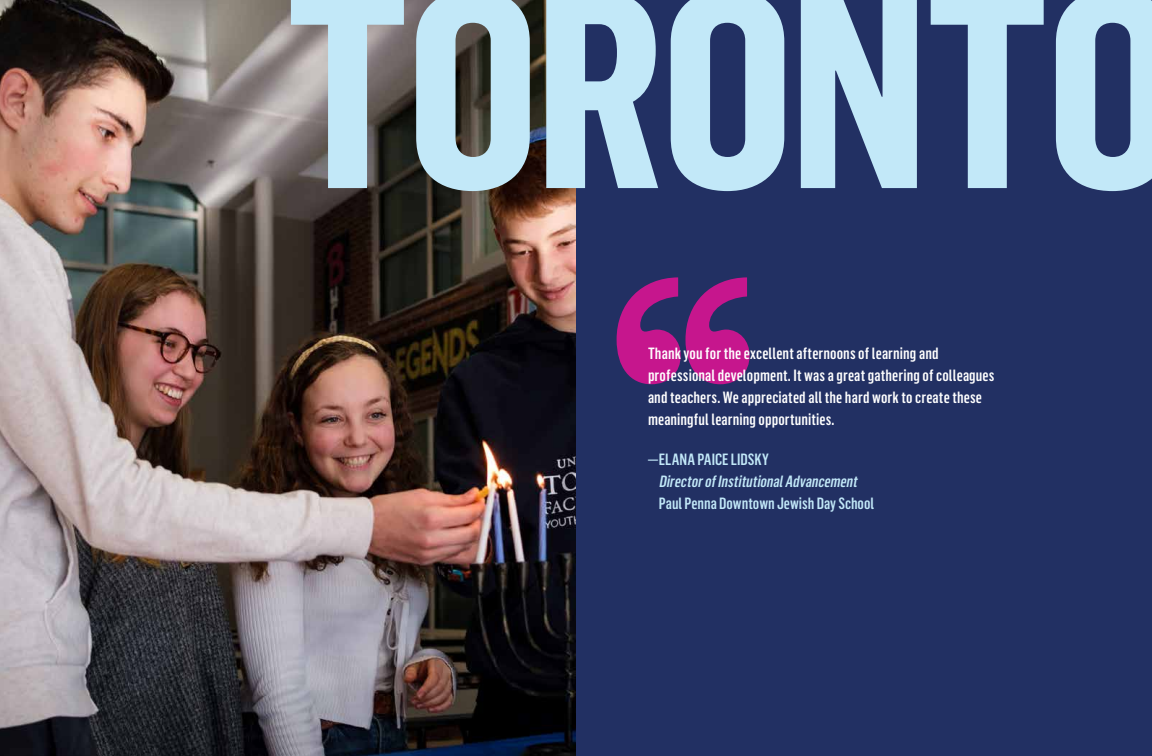
<style>
.page{position:relative;width:1152px;height:756px;background:#fff}
.page>*{position:absolute;margin:0;border:0;box-sizing:border-box;transform-origin:0 0}
.t1{font:700 275px "Flama Condensed";letter-spacing:-.015em;color:#c2e8f8}
.t2{font:500 16px/22px "Flama Condensed";letter-spacing:.01em;color:#fff}
.t3{font:500 16px "Flama Condensed";color:#c2e8f8}
.t4{font:italic 500 16px "Flama Condensed";color:#c2e8f8}
</style>
<div class="page">
<div style="left:576px;top:0;width:576px;height:756px;background:#223063"></div>
<img style="left:0;top:0;width:576px;height:756px">
<svg style="left:617px;top:277px;width:133px;height:107px"></svg>
<h1 class="t1" style="left:286px;top:-84px;width:895px">TORONTO</h1>
<p class="t2" style="left:648px;top:342px;width:348px">Thank you for the excellent afternoons of learning and professional development. It was a great gathering of colleagues and teachers. We appreciated all the hard work to create these meaningful learning opportunities.</p>
<p class="t3" style="left:648px;top:449px;width:122px">—ELANA PAICE LIDSKY</p>
<p class="t4" style="left:659px;top:471px;width:203px">DirectorofInstitutionalAdvancement</p>
<p class="t3" style="left:659px;top:493px;width:217px">Paul Penna Downtown Jewish Day School</p>
</div>
